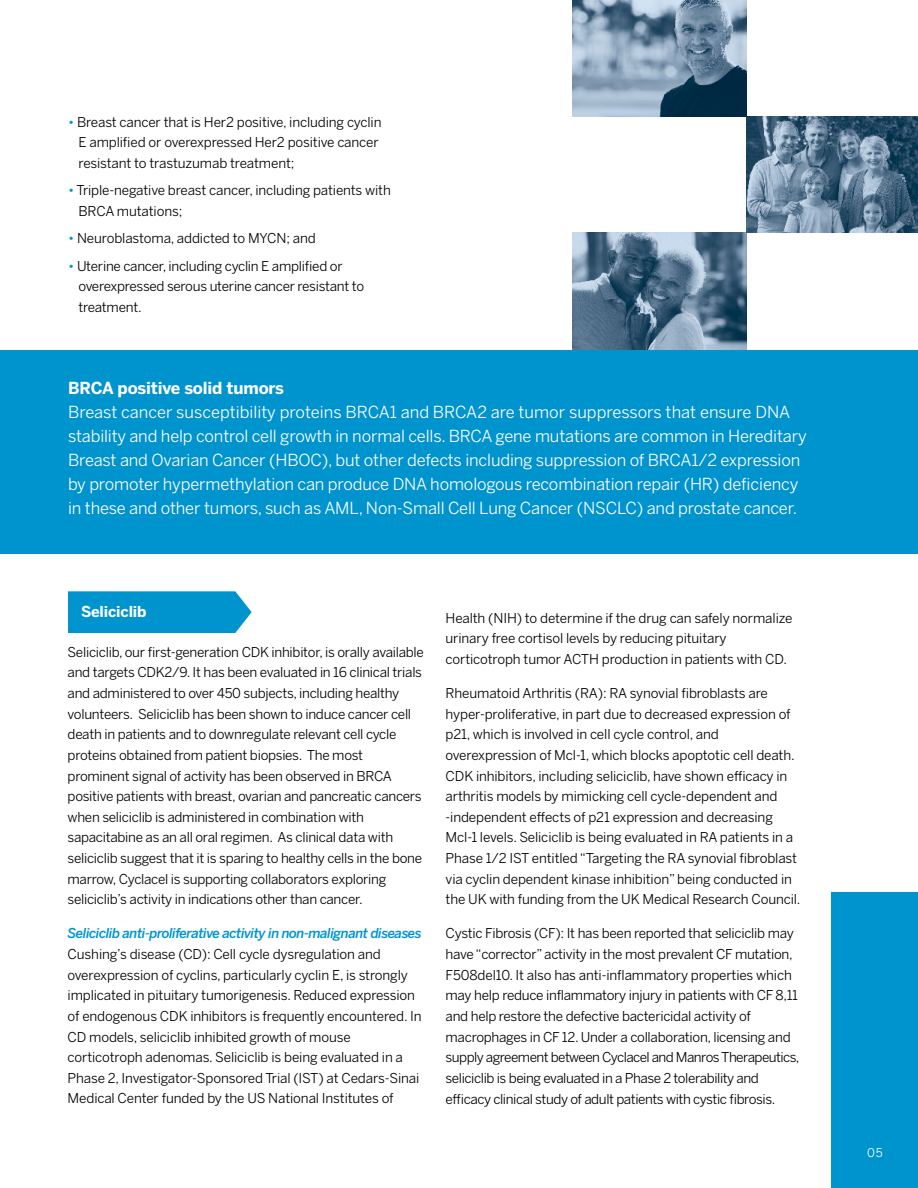
<style>
.page{position:relative;width:918px;height:1188px;background:#fff}
.page>*{position:absolute;margin:0;border:0;box-sizing:border-box;transform-origin:0 0}
.t1{font:16.5px/24px "Benton Sans";letter-spacing:-.01em;color:#fff}
.t2{font:700 15px "Benton Sans";letter-spacing:-.01em;color:#fff}
.t3{font:13.5px/20.7px "Benton Sans";letter-spacing:-.02em;color:#000}
.t4{font:12px "Benton Sans";color:#fff}
.s1{color:#0094cf}
.s2{font-weight:700}
.s3{font-weight:500;font-style:italic;color:#0094cf}
</style>
<div class="page">
<div style="left:832px;top:892px;width:86px;height:296px;background:#0094cf"></div>
<svg style="left:68px;top:591px;width:184px;height:42px;background:#0d99d1"></svg>
<img style="left:573px;top:233px;width:173px;height:117px">
<img style="left:573px;top:0;width:173px;height:117px">
<img style="left:746px;top:117px;width:172px;height:115px">
<div style="left:0;top:350px;width:918px;height:204px;background:#0094cf"></div>
<p class="t3" style="left:79px;top:111px;width:305px;text-indent:-11px"><span class="s1">•</span> Breast cancer that is Her2 positive, including cyclin<br>E amplified or overexpressed Her2 positive cancer resistant to trastuzumab treatment;</p>
<p class="t3" style="left:79px;top:180px;width:314px;text-indent:-11px"><span class="s1">•</span> Triple-negative breast cancer, including patients with<br>BRCA mutations;</p>
<p class="t3" style="left:68px;top:228px;width:249px"><span class="s1">•</span> Neuroblastoma, addicted to MYCN; and</p>
<p class="t3" style="left:79px;top:255px;width:287px;text-indent:-11px"><span class="s1">•</span> Uterine cancer, including cyclin E amplified or overexpressed serous uterine cancer resistant to treatment.</p>
<p class="t1" style="left:68px;top:376px;width:740px"><span class="s2">BRCA positive solid tumors<br></span>Breast cancer susceptibility proteins BRCA1 and BRCA2 are tumor suppressors that ensure DNA stability and help control cell growth in normal cells. BRCA gene mutations are common in Hereditary Breast and Ovarian Cancer (HBOC), but other defects including suppression of BRCA1/2 expression by promoter hypermethylation can produce DNA homologous recombination repair (HR) deficiency in these and other tumors, such as AML, Non-Small Cell Lung Cancer (NSCLC) and prostate cancer.</p>
<p class="t2" style="left:81px;top:603px;width:67px">Seliciclib</p>
<p class="t3" style="left:68px;top:641px;width:358px">Seliciclib, our first-generation CDK inhibitor, is orally available and targets CDK2/9. It has been evaluated in 16 clinical trials and administered to over 450 subjects, including healthy volunteers. Seliciclib has been shown to induce cancer cell death in patients and to downregulate relevant cell cycle proteins obtained from patient biopsies. The most prominent signal of activity has been observed in BRCA positive patients with breast, ovarian and pancreatic cancers when seliciclib is administered in combination with sapacitabine as an all oral regimen. As clinical data with seliciclib suggest that it is sparing to healthy cells in the bone marrow, Cyclacel is supporting collaborators exploring seliciclib’s activity in indications other than cancer.</p>
<p class="t3" style="left:68px;top:923px;width:356px"><span class="s3">Seliciclib anti-proliferative activity in non-malignant diseases </span>Cushing’s disease (CD): Cell cycle dysregulation and overexpression of cyclins, particularly cyclin E, is strongly implicated in pituitary tumorigenesis. Reduced expression of endogenous CDK inhibitors is frequently encountered. In CD models, seliciclib inhibited growth of mouse corticotroph adenomas. Seliciclib is being evaluated in a Phase 2, Investigator-Sponsored Trial (IST) at Cedars-Sinai Medical Center funded by the US National Institutes of</p>
<p class="t3" style="left:446px;top:607px;width:348px">Health (NIH) to determine if the drug can safely normalize urinary free cortisol levels by reducing pituitary corticotroph tumor ACTH production in patients with CD.</p>
<p class="t3" style="left:446px;top:683px;width:357px">Rheumatoid Arthritis (RA): RA synovial fibroblasts are hyper-proliferative, in part due to decreased expression of p21, which is involved in cell cycle control, and overexpression of Mcl-1, which blocks apoptotic cell death.<br>CDK inhibitors, including seliciclib, have shown efficacy in arthritis models by mimicking cell cycle-dependent and -independent effects of p21 expression and decreasing Mcl-1 levels. Seliciclib is being evaluated in RA patients in a Phase 1/2 IST entitled “Targeting the RA synovial fibroblast via cyclin dependent kinase inhibition” being conducted in the UK with funding from the UK Medical Research Council.</p>
<p class="t3" style="left:446px;top:923px;width:355px">Cystic Fibrosis (CF): It has been reported that seliciclib may have “corrector” activity in the most prevalent CF mutation, F508del10. It also has anti-inflammatory properties which may help reduce inflammatory injury in patients with CF 8,11 and help restore the defective bactericidal activity of macrophages in CF 12. Under a collaboration, licensing and supply agreement between Cyclacel and Manros Therapeutics, seliciclib is being evaluated in a Phase 2 tolerability and efficacy clinical study of adult patients with cystic fibrosis.</p>
<p class="t4" style="left:867px;top:1146px;width:17px">05</p>
</div>
